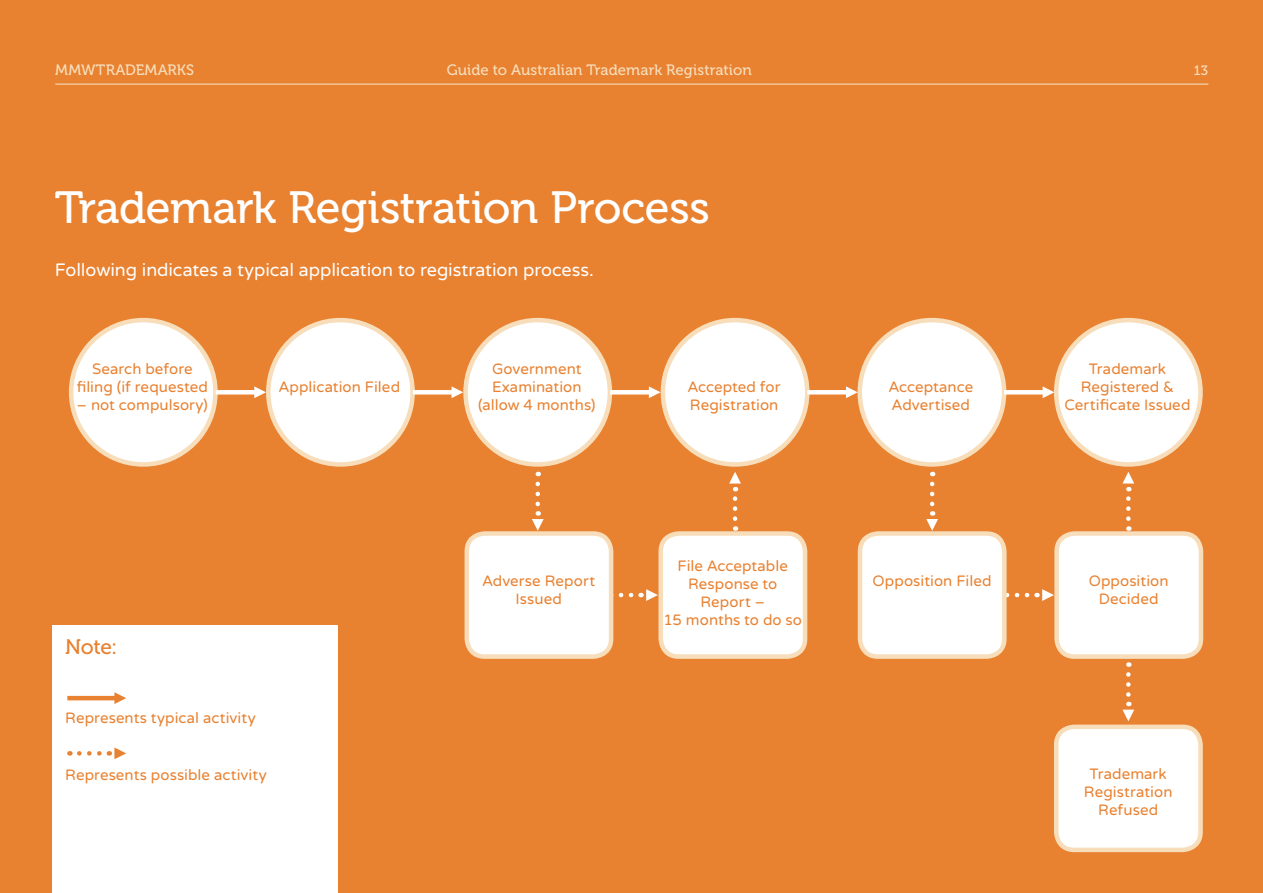
<style>
.page{position:relative;width:1263px;height:893px;background:#e88130}
.page>*{position:absolute;margin:0;border:0;box-sizing:border-box;transform-origin:0 0}
.t1{font:45px "Museo 500";letter-spacing:-.01em;color:#fff}
.t2{font:21px "Museo 500";color:#e88130}
.t3{font:18px "Varela Round";letter-spacing:-.005em;color:#fff}
.t4{font:15px/18px "Varela Round";letter-spacing:.005em;color:#e88130;text-align:center}
.t5{font:15px "Museo 500";letter-spacing:.005em;color:#f7ddb9}
.t6{font:13.5px "Museo 500";color:#f7ddb9}
</style>
<div class="page">
<div style="left:268px;top:320px;width:145px;height:144px;background:#fff;border-radius:50%"></div>
<div style="left:266px;top:318px;width:149px;height:149px;border:4px solid #f7ddb9;border-radius:50%"></div>
<div style="left:466px;top:320px;width:144px;height:144px;background:#fff;border-radius:50%"></div>
<div style="left:463px;top:318px;width:149px;height:149px;border:4px solid #f7ddb9;border-radius:50%"></div>
<div style="left:663px;top:320px;width:144px;height:144px;background:#fff;border-radius:50%"></div>
<div style="left:661px;top:318px;width:148px;height:149px;border:4px solid #f7ddb9;border-radius:50%"></div>
<div style="left:860px;top:320px;width:144px;height:144px;background:#fff;border-radius:50%"></div>
<div style="left:857px;top:318px;width:149px;height:149px;border:4px solid #f7ddb9;border-radius:50%"></div>
<div style="left:1056px;top:320px;width:144px;height:144px;background:#fff;border-radius:50%"></div>
<div style="left:1054px;top:318px;width:149px;height:149px;border:4px solid #f7ddb9;border-radius:50%"></div>
<div style="left:1057px;top:533px;width:144px;height:124px;background:#fff;border-radius:18px"></div>
<div style="left:1054px;top:531px;width:149px;height:128px;border:4px solid #f7ddb9;border-radius:18px"></div>
<div style="left:1056px;top:727px;width:144px;height:123px;background:#fff;border-radius:18px"></div>
<div style="left:1054px;top:725px;width:149px;height:127px;border:4px solid #f7ddb9;border-radius:18px"></div>
<div style="left:661px;top:533px;width:144px;height:124px;background:#fff;border-radius:18px"></div>
<div style="left:658px;top:531px;width:149px;height:128px;border:4px solid #f7ddb9;border-radius:18px"></div>
<div style="left:71px;top:320px;width:144px;height:144px;background:#fff;border-radius:50%"></div>
<div style="left:69px;top:318px;width:149px;height:149px;border:4px solid #f7ddb9;border-radius:50%"></div>
<hr style="left:55px;top:84px;width:1153px;height:1px;background:#f7ddb9">
<hr style="left:216px;top:390px;width:39px;height:4px;background:#fff">
<hr style="left:413px;top:390px;width:39px;height:4px;background:#fff">
<hr style="left:610px;top:390px;width:40px;height:4px;background:#fff">
<hr style="left:807px;top:390px;width:40px;height:4px;background:#fff">
<hr style="left:1004px;top:390px;width:39px;height:4px;background:#fff">
<div style="left:52px;top:626px;width:286px;height:267px;background:#fff"></div>
<svg style="left:254px;top:386px;width:12px;height:12px"></svg>
<svg style="left:451px;top:386px;width:12px;height:12px"></svg>
<svg style="left:532px;top:484px;width:12px;height:47px"></svg>
<svg style="left:613px;top:589px;width:45px;height:12px"></svg>
<svg style="left:79px;top:747px;width:47px;height:12px"></svg>
<svg style="left:1007px;top:589px;width:47px;height:12px"></svg>
<svg style="left:729px;top:472px;width:12px;height:47px"></svg>
<svg style="left:926px;top:484px;width:12px;height:47px"></svg>
<svg style="left:1122px;top:472px;width:12px;height:47px"></svg>
<svg style="left:1122px;top:674px;width:12px;height:47px"></svg>
<svg style="left:649px;top:386px;width:12px;height:12px"></svg>
<svg style="left:846px;top:386px;width:12px;height:12px"></svg>
<svg style="left:1043px;top:386px;width:11px;height:12px"></svg>
<div style="left:860px;top:533px;width:144px;height:124px;background:#fff;border-radius:18px"></div>
<div style="left:858px;top:531px;width:148px;height:128px;border:4px solid #f7ddb9;border-radius:18px"></div>
<hr style="left:67px;top:696px;width:48px;height:4px;background:#e88130">
<svg style="left:114px;top:692px;width:12px;height:12px"></svg>
<div style="left:467px;top:533px;width:144px;height:124px;background:#fff;border-radius:18px"></div>
<div style="left:464px;top:531px;width:149px;height:128px;border:4px solid #f7ddb9;border-radius:18px"></div>
<p class="t5" style="left:55px;top:62px;width:140px">MMWTRADEMARKS</p>
<p class="t5" style="left:447px;top:62px;width:306px">Guide to Australian Trademark Registration</p>
<p class="t6" style="left:1194px;top:63px;width:16px">13</p>
<h1 class="t1" style="left:55px;top:183px;width:657px">Trademark Registration Process</h1>
<p class="t3" style="left:55px;top:259px;width:540px">Following indicates a typical application to registration process.</p>
<p class="t4" style="left:77px;top:360px;width:133px">Search before filing (if requested</p>
<p class="t4" style="left:77px;top:396px;width:133px">– not compulsory)</p>
<p class="t4" style="left:279px;top:378px;width:123px">Application Filed</p>
<h2 class="t2" style="left:65px;top:636px;width:54px">Note:</h2>
<p class="t4" style="left:65px;top:710px;width:192px">Represents typical activity</p>
<p class="t4" style="left:65px;top:767px;width:203px">Represents possible activity</p>
<p class="t4" style="left:478px;top:360px;width:119px">Government<br>Examination (allow 4 months)</p>
<p class="t4" style="left:688px;top:378px;width:94px;text-align:left">Accepted for<br>Registration</p>
<p class="t4" style="left:889px;top:378px;width:86px;text-align:left">Acceptance<br>Advertised</p>
<p class="t4" style="left:663px;top:557px;width:140px">File Acceptable<br>Response to<br>Report –<br>15 months to do so</p>
<p class="t4" style="left:482px;top:572px;width:114px">Adverse Report</p>
<p class="t4" style="left:872px;top:572px;width:121px">Opposition Filed</p>
<p class="t4" style="left:516px;top:590px;width:48px">Issued</p>
<p class="t4" style="left:1064px;top:360px;width:128px">Trademark<br>Registered &amp;<br>Certificate Issued</p>
<p class="t4" style="left:1089px;top:572px;width:81px">Opposition<br>Decided</p>
<p class="t4" style="left:1084px;top:765px;width:90px">Trademark<br>Registration<br>Refused</p>
</div>
